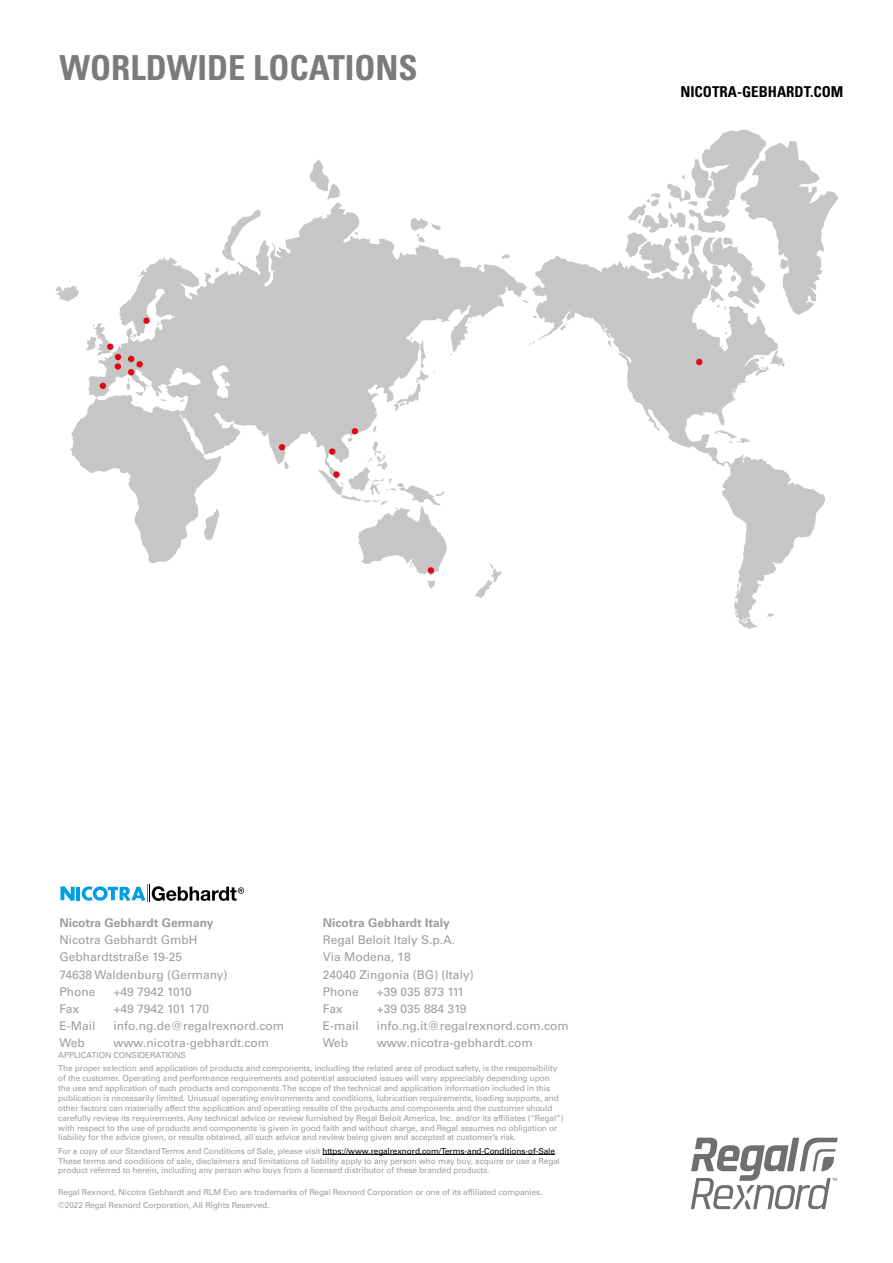
<style>
.page{position:relative;width:893px;height:1263px;background:#fff}
.page>*{position:absolute;margin:0;border:0;box-sizing:border-box;transform-origin:0 0}
.t1{font:700 condensed 34.5px "Univers LT Std";color:#7c7b7b}
.t2{font:700 condensed 15px "Univers LT Std";color:#000}
.t3{font:12px/17.1px "Univers LT Std";color:#9d9d9c}
.t4{font:700 12px "Univers LT Std";color:#9d9d9c}
.t5{font:8.25px/9.9px "Univers LT Std";letter-spacing:-.01em;color:#9d9d9c}
.s1{color:#000}
</style>
<div class="page">
<svg style="left:532px;top:256px;width:246px;height:209px"></svg>
<svg style="left:55px;top:285px;width:24px;height:16px"></svg>
<svg style="left:119px;top:202px;width:408px;height:269px;fill:#c6c6c6"></svg>
<svg style="left:309px;top:160px;width:31px;height:40px"></svg>
<svg style="left:222px;top:210px;width:39px;height:51px"></svg>
<svg style="left:284px;top:461px;width:5px;height:8px"></svg>
<svg style="left:215px;top:267px;width:5px;height:5px"></svg>
<svg style="left:411px;top:218px;width:30px;height:24px"></svg>
<svg style="left:475px;top:563px;width:26px;height:35px"></svg>
<svg style="left:394px;top:337px;width:42px;height:74px"></svg>
<svg style="left:523px;top:300px;width:6px;height:3px"></svg>
<svg style="left:560px;top:324px;width:6px;height:7px"></svg>
<svg style="left:529px;top:342px;width:6px;height:4px"></svg>
<svg style="left:502px;top:254px;width:8px;height:5px"></svg>
<svg style="left:722px;top:455px;width:103px;height:175px"></svg>
<svg style="left:714px;top:430px;width:36px;height:13px"></svg>
<svg style="left:608px;top:341px;width:4px;height:8px"></svg>
<svg style="left:618px;top:353px;width:12px;height:8px"></svg>
<svg style="left:759px;top:350px;width:26px;height:19px"></svg>
<svg style="left:625px;top:130px;width:213px;height:185px"></svg>
<svg style="left:696px;top:359px;width:6px;height:6px"></svg>
<svg style="left:279px;top:444px;width:6px;height:6px"></svg>
<svg style="left:319px;top:426px;width:128px;height:162px"></svg>
<svg style="left:70px;top:317px;width:151px;height:246px"></svg>
<svg style="left:60px;top:885px;width:184px;height:17px"></svg>
<hr style="left:323px;top:1154px;width:232px;height:1px;background:#000">
<svg style="left:691px;top:1137px;width:147px;height:72px"></svg>
<h1 class="t1" style="left:60px;top:47px;width:360px">WORLDWIDE LOCATIONS</h1>
<h2 class="t2" style="left:680px;top:82px;width:165px">NICOTRA-GEBHARDT.COM</h2>
<h3 class="t4" style="left:60px;top:916px;width:155px">Nicotra Gebhardt Germany</h3>
<h3 class="t3" style="left:60px;top:931px;width:169px">Nicotra Gebhardt GmbH<br>Gebhardtstraße 19-25<br>74638 Waldenburg (Germany)<br>Phone</h3>
<h3 class="t3" style="left:114px;top:983px;width:80px">+49 7942 1010</h3>
<h3 class="t3" style="left:60px;top:1000px;width:21px">Fax</h3>
<h3 class="t3" style="left:114px;top:1000px;width:97px">+49 7942 101 170</h3>
<h3 class="t3" style="left:60px;top:1017px;width:38px">E-Mail</h3>
<h3 class="t3" style="left:114px;top:1017px;width:172px">info.ng.de@regalrexnord.com</h3>
<h3 class="t3" style="left:60px;top:1034px;width:27px">Web</h3>
<h3 class="t3" style="left:114px;top:1034px;width:157px">www.nicotra-gebhardt.com</h3>
<h3 class="t4" style="left:323px;top:916px;width:128px">Nicotra Gebhardt Italy</h3>
<h3 class="t3" style="left:323px;top:931px;width:152px">Regal Beloit Italy S.p.A.<br>Via Modena, 18<br>24040 Zingonia (BG) (Italy)<br>Phone</h3>
<h3 class="t3" style="left:377px;top:983px;width:89px">+39 035 873 111</h3>
<h3 class="t3" style="left:323px;top:1000px;width:21px">Fax</h3>
<h3 class="t3" style="left:377px;top:1000px;width:91px">+39 035 884 319</h3>
<h3 class="t3" style="left:323px;top:1017px;width:37px">E-mail</h3>
<h3 class="t3" style="left:377px;top:1017px;width:193px">info.ng.it@regalrexnord.com.com</h3>
<h3 class="t3" style="left:323px;top:1034px;width:27px">Web</h3>
<h3 class="t3" style="left:377px;top:1034px;width:157px">www.nicotra-gebhardt.com</h3>
<p class="t5" style="left:58px;top:1048px;width:500px;line-height:13.2px">APPLICATION CONSIDERATIONS<br>The proper selection and application of products and components, including the related area of product safety, is the responsibility</p>
<p class="t5" style="left:58px;top:1073px;width:507px">of the customer. Operating and performance requirements and potential associated issues will vary appreciably depending upon the use and application of such products and components. The scope of the technical and application information included in this publication is necessarily limited. Unusual operating environments and conditions, lubrication requirements, loading supports, and other factors can materially affect the application and operating results of the products and components and the customer should carefully review its requirements. Any technical advice or review furnished by Regal Beloit America, Inc. and/or its affiliates (“Regal”) with respect to the use of products and components is given in good faith and without charge, and Regal assumes no obligation or liability for the advice given, or results obtained, all such advice and review being given and accepted at customer’s risk.</p>
<p class="t5" style="left:58px;top:1146px;width:503px">For a copy of our Standard Terms and Conditions of Sale, please visit <span class="s1">https://www.regalrexnord.com/Terms-and-Conditions-of-Sale</span>.<br>These terms and conditions of sale, disclaimers and limitations of liability apply to any person who may buy, acquire or use a Regal product referred to herein, including any person who buys from a licensed distributor of these branded products.</p>
<p class="t5" style="left:58px;top:1185px;width:486px;line-height:13.2px">Regal Rexnord, Nicotra Gebhardt and RLM Evo are trademarks of Regal Rexnord Corporation or one of its affiliated companies. ©2022 Regal Rexnord Corporation, All Rights Reserved.</p>
</div>
